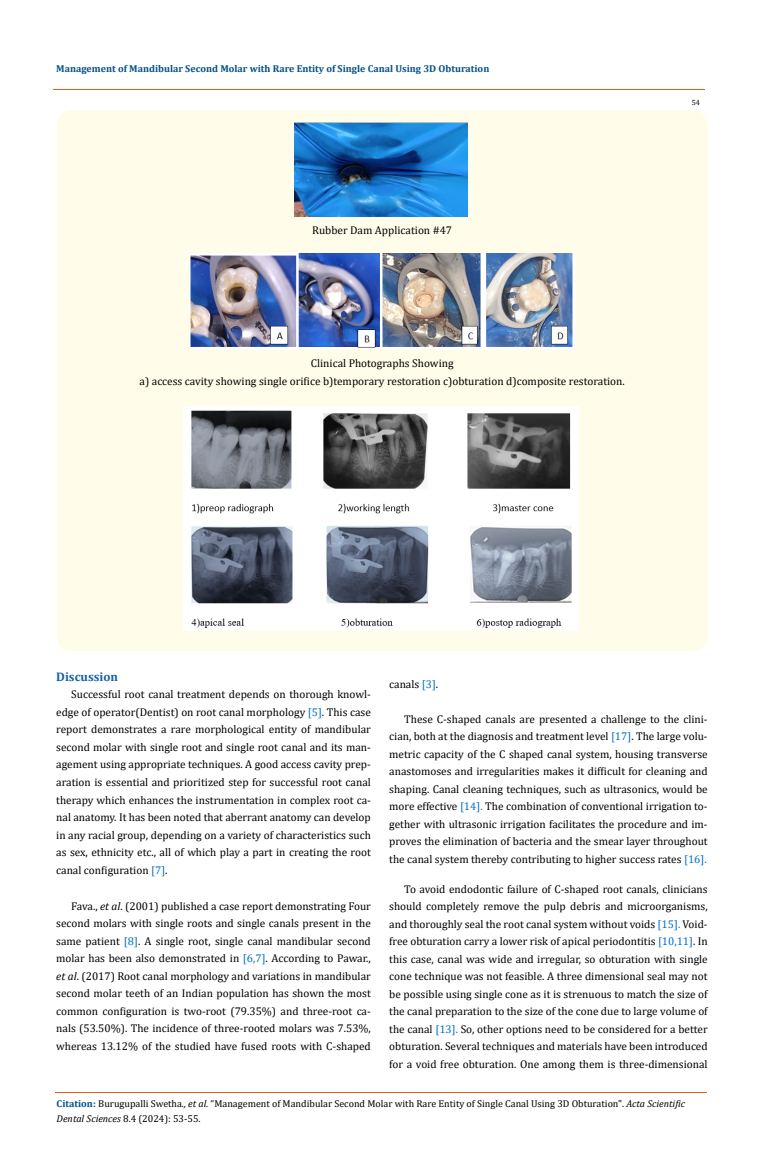
<style>
.page{position:relative;width:764px;height:1170px;background:#fff}
.page>*{position:absolute;margin:0;border:0;box-sizing:border-box;transform-origin:0 0}
.t1{font:700 12.5px "Cambria";color:#1560a6}
.t2{font:11.25px/17.5px "Cambria";color:#000;text-align:justify}
.t3{font:10px/15px "Cambria";color:#000}
.t4{font:700 10px "Cambria";color:#035089}
.t5{font:7.5px "Cambria";color:#000}
.s1{color:#0070c0}
.s2{font-style:italic}
.s3{font-weight:700;color:#035089}
</style>
<div class="page">
<hr style="left:54px;top:90px;width:651px;height:1px;background:#e05d1a">
<div style="left:57px;top:110px;width:650px;height:541px;background:#fffde9;border-radius:15px"></div>
<img style="left:294px;top:122px;width:173px;height:94px">
<img style="left:190px;top:254px;width:384px;height:94px">
<img style="left:184px;top:406px;width:394px;height:224px">
<hr style="left:55px;top:1093px;width:651px;height:1px;background:#e05d1a">
<p class="t4" style="left:56px;top:61px;width:435px">Management of Mandibular Second Molar with Rare Entity of Single Canal Using 3D Obturation</p>
<p class="t2" style="left:312px;top:221px;width:141px">Rubber Dam Application #47</p>
<p class="t2" style="left:140px;top:355px;width:487px;text-align:center">Clinical Photographs Showing<br>a) access cavity showing single orifice b)temporary restoration c)obturation d)composite restoration.</p>
<p class="t5" style="left:692px;top:98px;width:10px">54</p>
<p class="t1" style="left:56px;top:668px;width:63px">Discussion</p>
<p class="t2" style="left:56px;top:686px;width:316px;text-indent:15px">Successful root canal treatment depends on thorough knowl&shy;edge of operator(Dentist) on root canal morphology <span class="s1">[5]</span>. This case report demonstrates a rare morphological entity of mandibular second molar with single root and single root canal and its man&shy;agement using appropriate techniques. A good access cavity prep&shy;aration is essential and prioritized step for successful root canal therapy which enhances the instrumentation in complex root ca&shy;nal anatomy. It has been noted that aberrant anatomy can develop in any racial group, depending on a variety of characteristics such as sex, ethnicity etc., all of which play a part in creating the root canal configuration <span class="s1">[7]</span>.</p>
<p class="t2" style="left:56px;top:897px;width:316px;text-indent:15px">Fava., <span class="s2">et al</span>. (2001) published a case report demonstrating Four second molars with single roots and single canals present in the same patient <span class="s1">[8]</span>. A single root, single canal mandibular second molar has been also demonstrated in <span class="s1">[6,7]</span>. According to Pawar., <span class="s2">et al</span>. (2017) Root canal morphology and variations in mandibular second molar teeth of an Indian population has shown the most common configuration is two-root (79.35%) and three-root ca&shy;nals (53.50%). The incidence of three-rooted molars was 7.53%, whereas 13.12% of the studied have fused roots with C-shaped</p>
<p class="t2" style="left:389px;top:675px;width:51px">canals <span class="s1">[3]</span>.</p>
<p class="t2" style="left:389px;top:710px;width:320px;text-indent:15px">These C-shaped canals are presented a challenge to the clini&shy;cian, both at the diagnosis and treatment level <span class="s1">[17]</span>. The large volu&shy;metric capacity of the C shaped canal system, housing transverse anastomoses and irregularities makes it difficult for cleaning and shaping. Canal cleaning techniques, such as ultrasonics, would be more effective <span class="s1">[14].</span> The combination of conventional irrigation to&shy;gether with ultrasonic irrigation facilitates the procedure and im&shy;proves the elimination of bacteria and the smear layer throughout the canal system thereby contributing to higher success rates <span class="s1">[16].</span></p>
<p class="t2" style="left:389px;top:880px;width:320px;text-indent:15px">To avoid endodontic failure of C-shaped root canals, clinicians should completely remove the pulp debris and microorganisms, and thoroughly seal the root canal system without voids <span class="s1">[15].</span> Void&shy;free obturation carry a lower risk of apical periodontitis <span class="s1">[10,11]</span>. In this case, canal was wide and irregular, so obturation with single cone technique was not feasible. A three dimensional seal may not be possible using single cone as it is strenuous to match the size of the canal preparation to the size of the cone due to large volume of the canal <span class="s1">[13].</span> So, other options need to be considered for a better obturation. Several techniques and materials have been introduced for a void free obturation. One among them is three-dimensional</p>
<p class="t3" style="left:57px;top:1096px;width:630px"><span class="s3">Citation:</span> Burugupalli Swetha<span class="s2">., et al.</span> “Management of Mandibular Second Molar with Rare Entity of Single Canal Using 3D Obturation". <span class="s2">Acta Scientific<br>Dental Sciences</span> 8.4 (2024): 53-55.</p>
</div>
